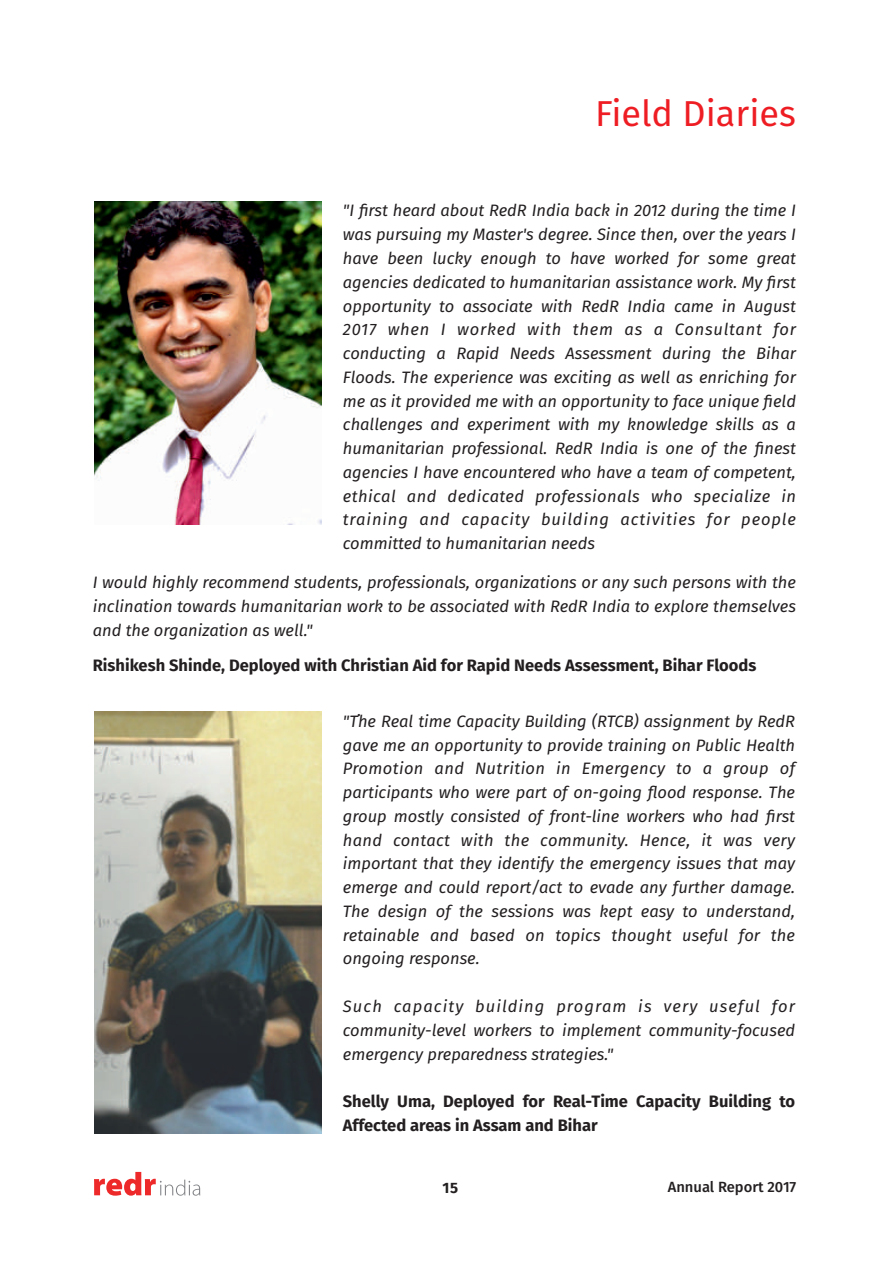
<style>
.page{position:relative;width:893px;height:1263px;background:#fff}
.page>*{position:absolute;margin:0;border:0;box-sizing:border-box;transform-origin:0 0}
.t1{font:36px "Fira Sans";color:#ee1d23}
.t2{font:italic 16.5px/23.7px "Fira Sans";color:#231f20;text-align:justify}
.t3{font:700 16.5px/23.7px "Fira Sans";color:#231f20}
.t4{font:700 15px "Fira Sans";color:#231f20}
.t5{font:500 14.7px "Fira Sans";color:#231f20}
</style>
<div class="page">
<svg style="left:94px;top:1172px;width:106px;height:24px"></svg>
<img style="left:94px;top:201px;width:227px;height:323px">
<img style="left:94px;top:711px;width:227px;height:422px">
<h1 class="t1" style="left:595px;top:92px;width:203px">Field Diaries</h1>
<p class="t2" style="left:343px;top:199px;width:455px">"I first heard about RedR India back in 2012 during the time I was pursuing my Master's degree. Since then, over the years I have been lucky enough to have worked for some great agencies dedicated to humanitarian assistance work. My first opportunity to associate with RedR India came in August 2017 when I worked with them as a Consultant for conducting a Rapid Needs Assessment during the Bihar Floods. The experience was exciting as well as enriching for me as it provided me with an opportunity to face unique field challenges and experiment with my knowledge skills as a humanitarian professional. RedR India is one of the finest agencies I have encountered who have a team of competent, ethical and dedicated professionals who specialize in training and capacity building activities for people committed to humanitarian needs</p>
<p class="t2" style="left:93px;top:571px;width:705px">I would highly recommend students, professionals, organizations or any such persons with the inclination towards humanitarian work to be associated with RedR India to explore themselves and the organization as well."</p>
<p class="t3" style="left:93px;top:654px;width:665px">Rishikesh Shinde, Deployed with Christian Aid for Rapid Needs Assessment, Bihar Floods</p>
<p class="t2" style="left:343px;top:709px;width:454px">"The Real time Capacity Building (RTCB) assignment by RedR gave me an opportunity to provide training on Public Health Promotion and Nutrition in Emergency to a group of participants who were part of on-going flood response. The group mostly consisted of front-line workers who had first hand contact with the community. Hence, it was very important that they identify the emergency issues that may emerge and could report/act to evade any further damage.<br>The design of the sessions was kept easy to understand, retainable and based on topics thought useful for the ongoing response.</p>
<p class="t2" style="left:343px;top:995px;width:454px">Such capacity building program is very useful for community-level workers to implement community-focused emergency preparedness strategies."</p>
<p class="t3" style="left:343px;top:1090px;width:454px">Shelly Uma, Deployed for Real-Time Capacity Building to<br>Affected areas in Assam and Bihar</p>
<p class="t2" style="left:358px;top:698px;width:5px">.</p>
<p class="t4" style="left:443px;top:1178px;width:17px">15</p>
<p class="t5" style="left:668px;top:1179px;width:130px">Annual Report 2017</p>
</div>
